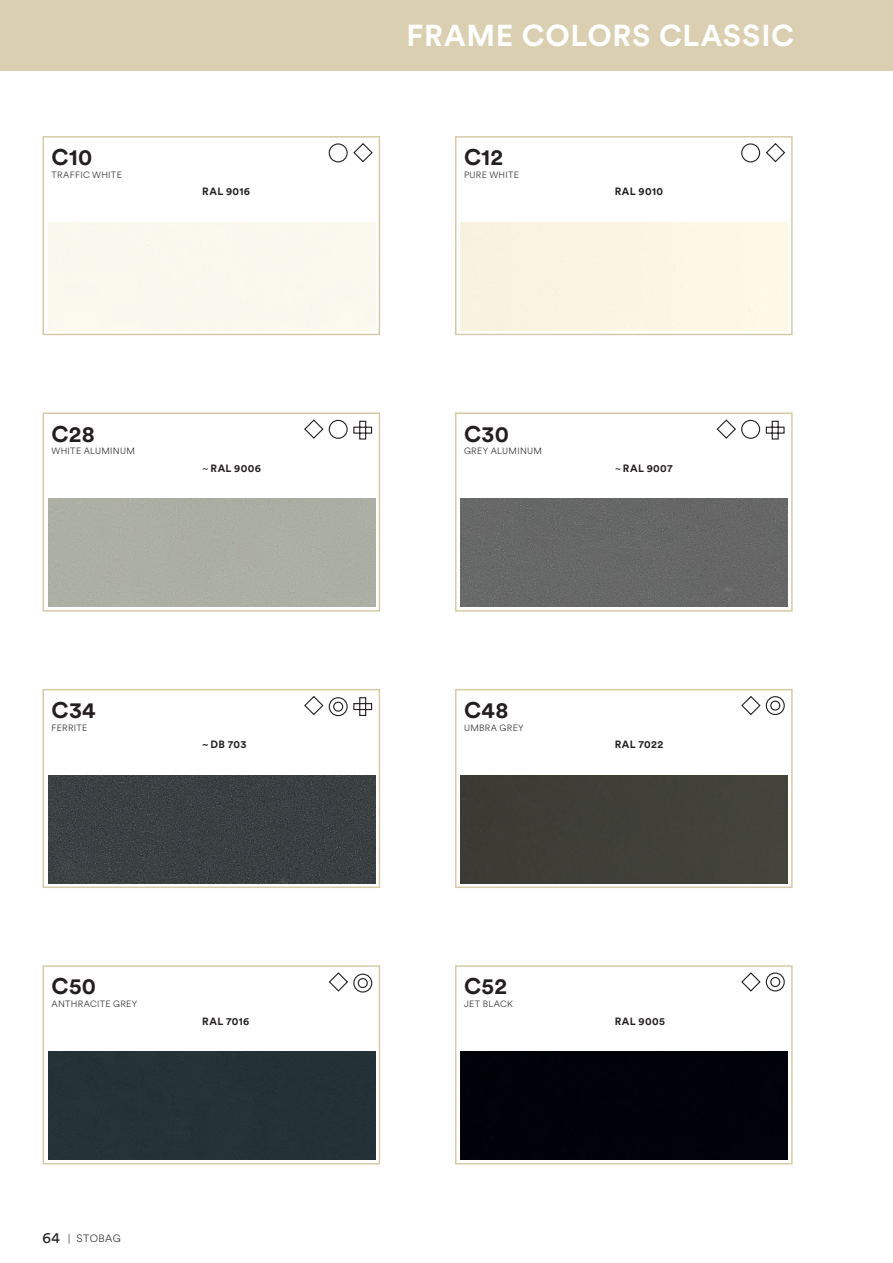
<style>
.page{position:relative;width:893px;height:1263px;background:#fff}
.page>*{position:absolute;margin:0;border:0;box-sizing:border-box;transform-origin:0 0}
.t1{font:700 30px "Circular XX";letter-spacing:.025em;color:#fff}
.t2{font:700 22.5px "Circular XX";letter-spacing:.02em;color:#231f20}
.t3{font:15px "Circular XX";color:#231f20}
.t4{font:700 10.5px "Circular XX";letter-spacing:.035em;color:#231f20}
.t5{font:300 10.5px "Circular XX";letter-spacing:.04em;color:#231f20}
.t6{font:300 9px "Circular XX";letter-spacing:.03em;color:#231f20}
.s1{font-weight:400}
</style>
<div class="page">
<svg style="left:353px;top:143px;width:20px;height:20px"></svg>
<svg style="left:766px;top:143px;width:20px;height:20px"></svg>
<svg style="left:304px;top:419px;width:20px;height:20px"></svg>
<svg style="left:716px;top:419px;width:20px;height:20px"></svg>
<div style="left:329px;top:143px;width:19px;height:19px;border:1px solid #231f20;border-radius:50%"></div>
<div style="left:741px;top:143px;width:19px;height:19px;border:1px solid #231f20;border-radius:50%"></div>
<div style="left:329px;top:420px;width:19px;height:19px;border:1px solid #231f20;border-radius:50%"></div>
<div style="left:741px;top:420px;width:19px;height:19px;border:1px solid #231f20;border-radius:50%"></div>
<svg style="left:353px;top:420px;width:20px;height:20px"></svg>
<svg style="left:765px;top:420px;width:20px;height:20px"></svg>
<svg style="left:304px;top:696px;width:69px;height:21px"></svg>
<svg style="left:741px;top:696px;width:44px;height:20px"></svg>
<svg style="left:328px;top:972px;width:45px;height:21px"></svg>
<svg style="left:741px;top:972px;width:44px;height:20px"></svg>
<div style="left:43px;top:136px;width:337px;height:199px;border:2px solid #bbaa72"></div>
<div style="left:455px;top:136px;width:338px;height:199px;border:2px solid #bbaa72"></div>
<div style="left:455px;top:412px;width:338px;height:200px;border:2px solid #bbaa72"></div>
<div style="left:455px;top:689px;width:338px;height:199px;border:2px solid #bbaa72"></div>
<div style="left:455px;top:965px;width:338px;height:199px;border:2px solid #bbaa72"></div>
<div style="left:43px;top:412px;width:337px;height:200px;border:2px solid #bbaa72"></div>
<div style="left:43px;top:689px;width:337px;height:199px;border:2px solid #bbaa72"></div>
<div style="left:43px;top:965px;width:337px;height:199px;border:2px solid #bbaa72"></div>
<div style="left:461px;top:499px;width:326px;height:108px;background:#666767"></div>
<div style="left:461px;top:775px;width:326px;height:108px;background:#3f4038"></div>
<div style="left:461px;top:1052px;width:326px;height:108px;background:#000208"></div>
<div style="left:48px;top:499px;width:327px;height:108px;background:#abaea4"></div>
<img style="left:48px;top:775px;width:327px;height:108px">
<div style="left:48px;top:1052px;width:327px;height:108px;background:#243238"></div>
<div style="left:0;top:0;width:893px;height:70px;background:#dacfb0"></div>
<h1 class="t1" style="left:406px;top:15px;width:389px">FRAME COLORS CLASSIC</h1>
<h2 class="t2" style="left:52px;top:142px;width:42px">C10</h2>
<h2 class="t2" style="left:464px;top:142px;width:41px">C12</h2>
<p class="t6" style="left:52px;top:169px;width:72px">TRAFFIC WHITE</p>
<p class="t6" style="left:464px;top:169px;width:56px">PURE WHITE</p>
<p class="t4" style="left:202px;top:184px;width:49px">RAL 9016</p>
<p class="t4" style="left:615px;top:184px;width:50px">RAL 9010</p>
<h2 class="t2" style="left:52px;top:418px;width:45px">C28</h2>
<h2 class="t2" style="left:464px;top:418px;width:46px">C30</h2>
<p class="t6" style="left:52px;top:445px;width:85px">WHITE ALUMINUM</p>
<p class="t6" style="left:464px;top:445px;width:79px">GREY ALUMINUM</p>
<p class="t4" style="left:202px;top:461px;width:60px"><span class="s1">~</span>RAL 9006</p>
<p class="t4" style="left:615px;top:461px;width:59px"><span class="s1">~</span>RAL 9007</p>
<h2 class="t2" style="left:52px;top:694px;width:46px">C34</h2>
<h2 class="t2" style="left:464px;top:694px;width:46px">C48</h2>
<p class="t6" style="left:52px;top:722px;width:37px">FERRITE</p>
<p class="t6" style="left:464px;top:722px;width:61px">UMBRA GREY</p>
<p class="t4" style="left:202px;top:737px;width:46px">~ DB 703</p>
<p class="t4" style="left:615px;top:737px;width:50px">RAL 7022</p>
<h2 class="t2" style="left:52px;top:971px;width:46px">C50</h2>
<h2 class="t2" style="left:464px;top:971px;width:45px">C52</h2>
<p class="t6" style="left:52px;top:998px;width:87px">ANTHRACITE GREY</p>
<p class="t6" style="left:464px;top:998px;width:50px">JET BLACK</p>
<p class="t4" style="left:202px;top:1014px;width:49px">RAL 7016</p>
<p class="t4" style="left:615px;top:1014px;width:52px">RAL 9005</p>
<h3 class="t3" style="left:43px;top:1228px;width:19px">64</h3>
<p class="t5" style="left:68px;top:1231px;width:54px">| STOBAG</p>
</div>
